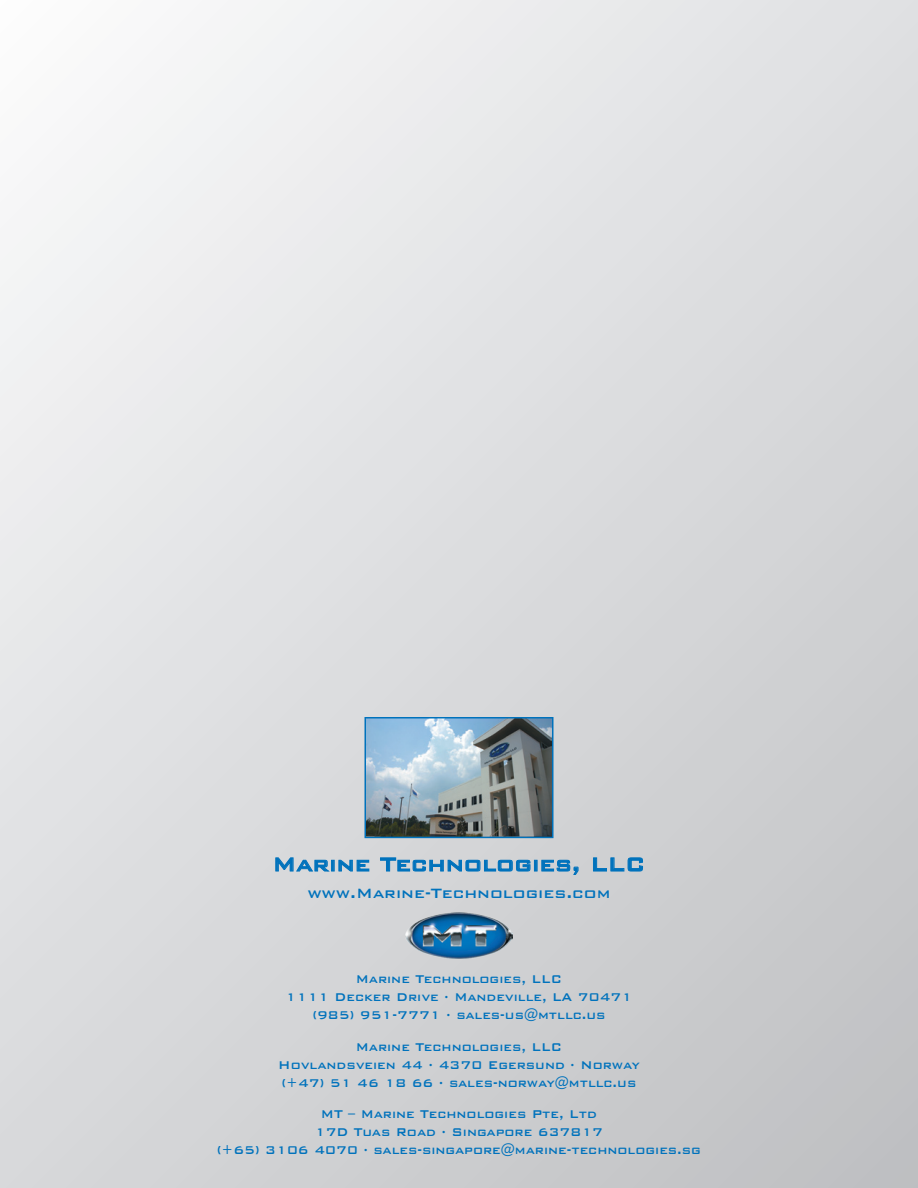
<style>
.page{position:relative;width:918px;height:1188px;background:#fff}
.page>*{position:absolute;margin:0;border:0;box-sizing:border-box;transform-origin:0 0}
.t1{font:500 25.5px "Bank Gothic BT";color:#0072bc}
.t2{font:500 18px "Bank Gothic BT";color:#0072bc}
.t3{font:500 15px "Bank Gothic BT";color:#0072bc;scale:.94 1}
</style>
<div class="page">
<div style="left:0;top:0;width:918px;height:1188px;background:linear-gradient(to bottom,#edeef0,#cacbcd)"></div>
<img style="left:405px;top:912px;width:108px;height:46px">
<img style="left:364px;top:716px;width:190px;height:123px">
<svg style="left:275px;top:858px;width:94px;height:14px"></svg>
<svg style="left:380px;top:858px;width:198px;height:17px;background:#9fbbcf"></svg>
<svg style="left:593px;top:858px;width:50px;height:13px"></svg>
<p class="t1" style="left:273px;top:850px;width:374px">Marine Technologies, LLC</p>
<p class="t2" style="left:307px;top:884px;width:305px">www.Marine-Technologies.com</p>
<p class="t3" style="left:356px;top:971px;width:221px">Marine Technologies, LLC</p>
<p class="t3" style="left:286px;top:989px;width:371px">1111 Decker Drive · Mandeville, LA 70471</p>
<p class="t3" style="left:312px;top:1007px;width:313px">(985) 951-7771 · sales-us@mtllc.us</p>
<p class="t3" style="left:356px;top:1039px;width:221px">Marine Technologies, LLC</p>
<p class="t3" style="left:278px;top:1057px;width:386px">Hovlandsveien 44 · 4370 Egersund · Norway</p>
<p class="t3" style="left:282px;top:1075px;width:379px">(+47) 51 46 18 66 · sales-norway@mtllc.us</p>
<p class="t3" style="left:321px;top:1106px;width:295px">MT – Marine Technologies Pte, Ltd</p>
<p class="t3" style="left:315px;top:1124px;width:308px">17D Tuas Road · Singapore 637817</p>
<p class="t3" style="left:217px;top:1142px;width:517px">(+65) 3106 4070 · sales-singapore@marine-technologies.sg</p>
</div>
